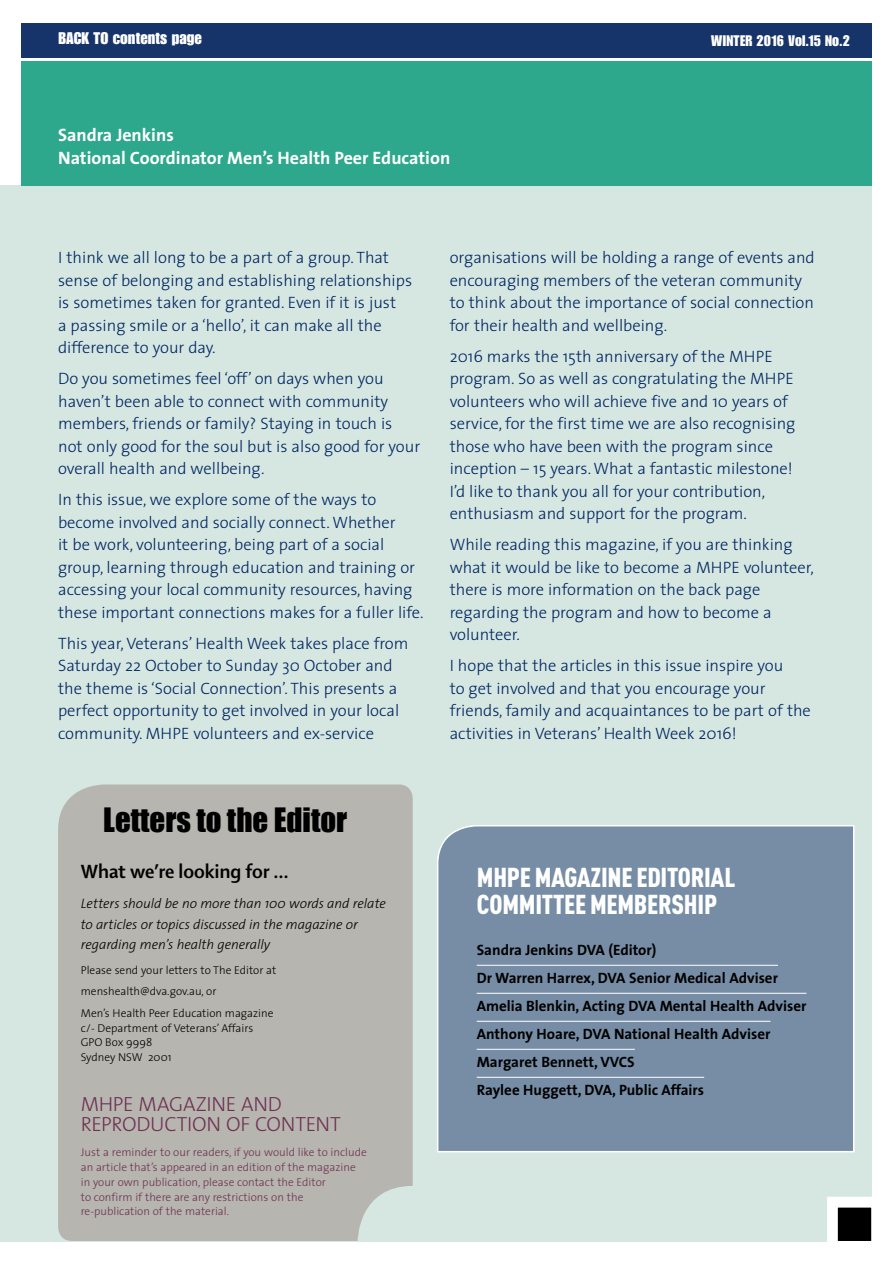
<style>
.page{position:relative;width:893px;height:1263px;background:#fff}
.page>*{position:absolute;margin:0;border:0;box-sizing:border-box;transform-origin:0 0}
.t1{font:30.9px "Impact";color:#000}
.Paragraph_Style_1{font:900 condensed 27px "DINOT";letter-spacing:-.01em;color:#fff}
.Pull_Quotes_Subs{font:300 20.55px/20.5px "The Sans";letter-spacing:-.015em;color:#6f3152}
.contents_headers{font:700 20.55px "Shaker 2";letter-spacing:-.005em;color:#000}
.contents_headers-2{font:700 18px/22.5px "The Sans";color:#fff}
.t2{font:300 16.5px/22.5px "The Sans";color:#002561}
.t3{font:16.5px "Impact LT Std";letter-spacing:.005em;color:#fff}
.BODY{font:700 15px "The Sans";color:#000}
.t4{font:15px "Impact LT Std";letter-spacing:.015em;color:#fff}
.contents_headers-3{font:italic 300 13.65px/20.5px "The Sans";letter-spacing:-.005em;color:#000}
.BODY-2{font:300 11.4px/14.9px "The Sans";color:#6f3152}
.BODY-3{font:300 11.4px/14.9px "The Sans";color:#000}
.contents_headers-4{font:300 11.4px/21.3px "The Sans";color:#000}
</style>
<div class="page">
<div style="left:0;top:185px;width:872px;height:1057px;background:#d6e7e1"></div>
<div style="left:21px;top:61px;width:851px;height:124px;background:#2da88c"></div>
<div style="left:437px;top:825px;width:418px;height:328px;background:#768da5"></div>
<div style="left:58px;top:784px;width:355px;height:457px;background:#b6b5af"></div>
<div style="left:21px;top:23px;width:851px;height:34px;background:#163469"></div>
<svg style="left:827px;top:1196px;width:45px;height:46px;background:#757575"></svg>
<p class="t3" style="left:58px;top:28px;width:145px">BACK TO contents page</p>
<p class="contents_headers-2" style="left:58px;top:123px;width:394px">Sandra Jenkins<br>National Coordinator Men’s Health Peer Education</p>
<p class="t4" style="left:711px;top:32px;width:140px">WINTER 2016 Vol.15 No.2</p>
<p class="t2" style="left:58px;top:246px;width:356px">I think we all long to be a part of a group. That sense of belonging and establishing relationships is sometimes taken for granted. Even if it is just<br>a passing smile or a ‘hello’, it can make all the difference to your day.</p>
<p class="t2" style="left:58px;top:367px;width:364px">Do you sometimes feel ‘off’ on days when you haven’t been able to connect with community members, friends or family? Staying in touch is not only good for the soul but is also good for your overall health and wellbeing.</p>
<p class="t2" style="left:58px;top:488px;width:367px">In this issue, we explore some of the ways to become involved and socially connect. Whether<br>it be work, volunteering, being part of a social group, learning through education and training or accessing your local community resources, having these important connections makes for a fuller life.</p>
<p class="t2" style="left:58px;top:631px;width:352px">This year, Veterans’ Health Week takes place from Saturday 22 October to Sunday 30 October and the theme is ‘Social Connection’. This presents a perfect opportunity to get involved in your local community. MHPE volunteers and ex-service</p>
<h2 class="t1" style="left:103px;top:795px;width:245px">Letters to the Editor</h2>
<p class="contents_headers" style="left:81px;top:858px;width:210px">What we’re looking for …</p>
<p class="contents_headers-3" style="left:81px;top:893px;width:307px">Letters should be no more than 100 words and relate to articles or topics discussed in the magazine or regarding men’s health generally</p>
<p class="contents_headers-4" style="left:81px;top:959px;width:197px">Please send your letters to The Editor at menshealth@dva.gov.au, or</p>
<p class="BODY-3" style="left:81px;top:1005px;width:194px">Men’s Health Peer Education magazine c/- Department of Veterans’ Affairs<br>GPO Box 9998<br>Sydney NSW 2001</p>
<p class="Pull_Quotes_Subs" style="left:81px;top:1093px;width:261px">MHPE MAGAZINE AND<br>REPRODUCTION OF CONTENT</p>
<p class="BODY-2" style="left:81px;top:1144px;width:288px">Just a reminder to our readers, if you would like to include an article that’s appeared in an edition of the magazine in your own publication, please contact the Editor<br>to confirm if there are any restrictions on the re-publication of the material.</p>
<p class="t2" style="left:450px;top:246px;width:367px">organisations will be holding a range of events and encouraging members of the veteran community to think about the importance of social connection for their health and wellbeing.</p>
<p class="t2" style="left:450px;top:344px;width:347px">2016 marks the 15th anniversary of the MHPE program. So as well as congratulating the MHPE volunteers who will achieve five and 10 years of service, for the first time we are also recognising those who have been with the program since inception – 15 years. What a fantastic milestone!<br>I’d like to thank you all for your contribution, enthusiasm and support for the program.</p>
<p class="t2" style="left:450px;top:533px;width:366px">While reading this magazine, if you are thinking what it would be like to become a MHPE volunteer, there is more information on the back page regarding the program and how to become a volunteer.</p>
<p class="t2" style="left:450px;top:654px;width:363px">I hope that the articles in this issue inspire you<br>to get involved and that you encourage your friends, family and acquaintances to be part of the activities in Veterans’ Health Week 2016!</p>
<p class="Paragraph_Style_1" style="left:477px;top:860px;width:260px">MHPE MAGAZINE EDITORIAL</p>
<p class="Paragraph_Style_1" style="left:477px;top:887px;width:242px">COMMITTEE MEMBERSHIP</p>
<p class="BODY" style="left:477px;top:937px;width:181px">Sandra Jenkins DVA (Editor)</p>
<p class="BODY" style="left:477px;top:965px;width:303px">Dr Warren Harrex, DVA Senior Medical Adviser</p>
<p class="BODY" style="left:477px;top:993px;width:331px">Amelia Blenkin, Acting DVA Mental Health Adviser</p>
<p class="BODY" style="left:477px;top:1021px;width:295px">Anthony Hoare, DVA National Health Adviser</p>
<p class="BODY" style="left:477px;top:1049px;width:160px">Margaret Bennett, VVCS</p>
<p class="BODY" style="left:477px;top:1077px;width:229px">Raylee Huggett, DVA, Public Affairs</p>
</div>
